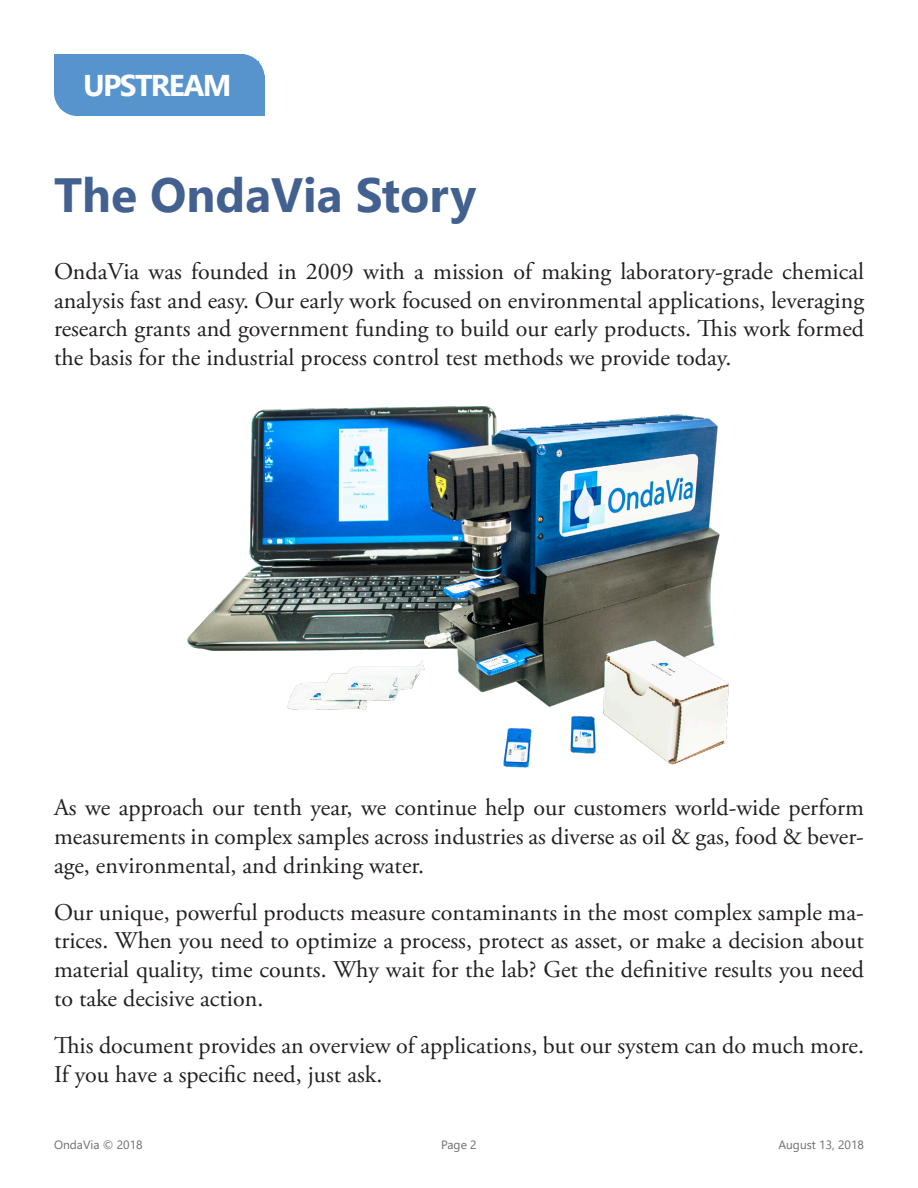
<style>
.page{position:relative;width:918px;height:1188px;background:#fff}
.page>*{position:absolute;margin:0;border:0;box-sizing:border-box;transform-origin:0 0}
.Page_Title_Heading{font:700 48px "Segoe UI";color:#436190}
.t1{font:700 30px "Segoe UI";letter-spacing:-.055em;color:#fff}
.Page_Text{font:24px/28.8px "Adobe Garamond Pro";color:#231f20;text-align:justify}
.t2{font:12px "Segoe UI";color:#6c6d70}
</style>
<div class="page">
<div style="left:217px;top:54px;width:48px;height:47px;background:#5794ce;border-radius:50%"></div>
<div style="left:54px;top:69px;width:47px;height:47px;background:#5794ce;border-radius:50%"></div>
<div style="left:54px;top:54px;width:190px;height:39px;background:#5794ce"></div>
<div style="left:78px;top:75px;width:187px;height:41px;background:#5794ce"></div>
<img style="left:187px;top:406px;width:542px;height:362px">
<p class="t1" style="left:83px;top:57px;width:150px">UPSTREAM</p>
<p class="Page_Title_Heading" style="left:54px;top:150px;width:424px">The OndaVia Story</p>
<p class="Page_Text" style="left:54px;top:258px;width:812px">OndaVia was founded in 2009 with a mission of making laboratory-grade chemical analysis fast and easy. Our early work focused on environmental applications, leveraging research grants and government funding to build our early products. This work formed the basis for the industrial process control test methods we provide today.</p>
<p class="Page_Text" style="left:54px;top:794px;width:812px">As we approach our tenth year, we continue help our customers world-wide perform measurements in complex samples across industries as diverse as oil &amp; gas, food &amp; bever&shy;age, environmental, and drinking water.</p>
<p class="Page_Text" style="left:54px;top:898px;width:812px">Our unique, powerful products measure contaminants in the most complex sample ma&shy;trices. When you need to optimize a process, protect as asset, or make a decision about material quality, time counts. Why wait for the lab? Get the definitive results you need to take decisive action.</p>
<p class="Page_Text" style="left:54px;top:1032px;width:812px">This document provides an overview of applications, but our system can do much more.<br>If you have a specific need, just ask.</p>
<p class="t2" style="left:54px;top:1134px;width:90px">OndaVia © 2018</p>
<p class="t2" style="left:441px;top:1134px;width:37px">Page 2</p>
<p class="t2" style="left:778px;top:1134px;width:87px">August 13, 2018</p>
</div>
